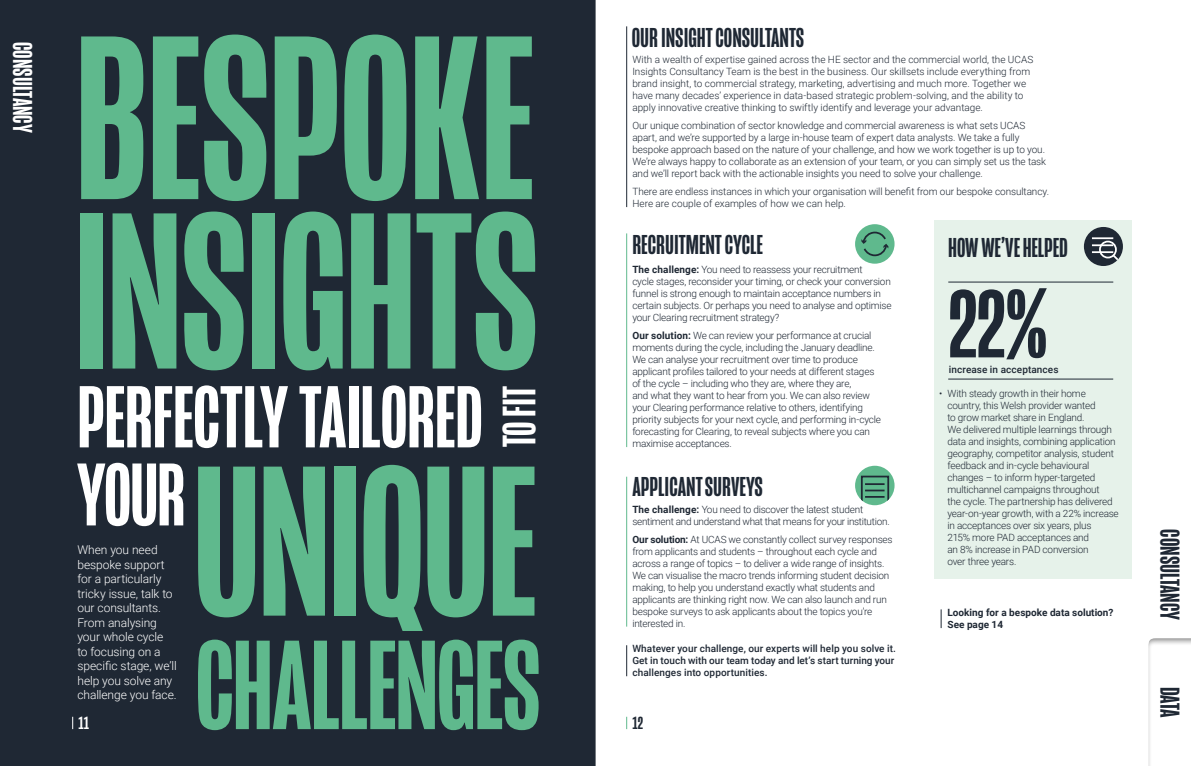
<style>
.page{position:relative;width:1191px;height:766px;background:#fff}
.page>*{position:absolute;margin:0;border:0;box-sizing:border-box;transform-origin:0 0}
.t1{font:500 239px "Mongoose";letter-spacing:-.01em;color:#5fb98d}
.t2{font:500 228px "Mongoose";letter-spacing:-.015em;color:#5fb98d}
.t3{font:500 219px "Mongoose";letter-spacing:-.02em;color:#5fb98d}
.t4{font:500 130px "Mongoose";letter-spacing:-.015em;color:#5fb98d}
.t5{font:500 98.7px "Mongoose";color:#1f2834}
.t6{font:500 91px "Mongoose";color:#fff}
.t7{font:500 90px "Mongoose";letter-spacing:-.005em;color:#fff}
.t8{font:500 48px "Mongoose";color:#fff}
.t9{font:500 28px "Mongoose";color:#1f2834}
.t10{font:500 28px "Mongoose";color:#fff}
.t11{font:500 18px "Mongoose";color:#fff}
.t12{font:500 18px "Mongoose";color:#1f2834}
.t13{font:300 12px/14.5px "Roboto";letter-spacing:-.01em;color:#fff}
.t14{font:300 10px/12px "Roboto";letter-spacing:-.015em;color:#1f2834}
.t15{font:500 10px/12px "Roboto";letter-spacing:.005em;color:#1f2834}
.t16{font:700 10px/12px "Roboto";color:#1f2834}
.s1{font-weight:700}
</style>
<div class="page">
<svg style="left:595px;top:0;width:596px;height:765px"></svg>
<div style="left:0;top:0;width:595px;height:765px;background:#1f2834"></div>
<div style="left:934px;top:220px;width:197px;height:359px;background:#e6f2ea"></div>
<div style="left:855px;top:224px;width:39px;height:39px;background:#5fb98d;border-radius:50%"></div>
<svg style="left:861px;top:231px;width:27px;height:26px"></svg>
<div style="left:855px;top:465px;width:39px;height:40px;background:#5fb98d;border-radius:50%"></div>
<div style="left:861px;top:475px;width:28px;height:27px;border:2px solid #1f2834"></div>
<svg style="left:865px;top:483px;width:19px;height:14px"></svg>
<div style="left:1083px;top:227px;width:40px;height:39px;background:#1f2834;border-radius:50%"></div>
<div style="left:1099px;top:240px;width:17px;height:18px;border:2px solid #fff;border-radius:50%"></div>
<svg style="left:1110px;top:252px;width:13px;height:13px"></svg>
<hr style="left:1092px;top:237px;width:21px;height:2px;background:#fff">
<hr style="left:1092px;top:244px;width:21px;height:2px;background:#fff">
<hr style="left:1092px;top:251px;width:21px;height:2px;background:#fff">
<hr style="left:626px;top:476px;width:1px;height:150px;background:#5fb98d">
<hr style="left:626px;top:26px;width:1px;height:181px;background:#1f2834">
<hr style="left:626px;top:645px;width:1px;height:31px;background:#1f2834">
<hr style="left:626px;top:233px;width:1px;height:214px;background:#5fb98d">
<svg style="left:626px;top:716px;width:1px;height:13px"></svg>
<svg style="left:72px;top:716px;width:1px;height:13px"></svg>
<hr style="left:948px;top:281px;width:165px;height:1px;background:#1f2834">
<hr style="left:948px;top:378px;width:165px;height:1px;background:#1f2834">
<svg style="left:940px;top:609px;width:1px;height:19px"></svg>
<p class="t10" style="left:39px;top:42px;width:92px;rotate:90deg">CONSULTANCY</p>
<p class="t1" style="left:74px;top:-18px;width:462px">BESPOKE</p>
<p class="t9" style="left:632px;top:22px;width:174px">OUR INSIGHT CONSULTANTS</p>
<p class="t14" style="left:632px;top:53px;width:403px">With a wealth of expertise gained across the HE sector and the commercial world, the UCAS Insights Consultancy Team is the best in the business. Our skillsets include everything from brand insight, to commercial strategy, marketing, advertising and much more. Together we have many decades’ experience in data-based strategic problem-solving, and the ability to apply innovative creative thinking to swiftly identify and leverage your advantage.</p>
<p class="t14" style="left:632px;top:119px;width:415px">Our unique combination of sector knowledge and commercial awareness is what sets UCAS apart, and we’re supported by a large in-house team of expert data analysts. We take a fully bespoke approach based on the nature of your challenge, and how we work together is up to you.<br>We’re always happy to collaborate as an extension of your team, or you can simply set us the task and we’ll report back with the actionable insights you need to solve your challenge.</p>
<p class="t14" style="left:632px;top:185px;width:418px">There are endless instances in which your organisation will benefit from our bespoke consultancy.<br>Here are couple of examples of how we can help.</p>
<p class="t2" style="left:72px;top:162px;width:469px">INSIGHTS</p>
<p class="t7" style="left:77px;top:365px;width:407px">PERFECTLY TAILORED</p>
<p class="t8" style="left:492px;top:447px;width:63px;rotate:-90deg">TO FIT</p>
<p class="t9" style="left:632px;top:229px;width:132px">RECRUITMENT CYCLE</p>
<p class="t14" style="left:632px;top:263px;width:261px"><span class="s1">The challenge:</span> You need to reassess your recruitment<br>cycle stages, reconsider your timing, or check your conversion funnel is strong enough to maintain acceptance numbers in certain subjects. Or perhaps you need to analyse and optimise your Clearing recruitment strategy?</p>
<p class="t14" style="left:632px;top:329px;width:250px"><span class="s1">Our solution:</span> We can review your performance at crucial moments during the cycle, including the January deadline.<br>We can analyse your recruitment over time to produce applicant profiles tailored to your needs at different stages of the cycle – including who they are, where they are,<br>and what they want to hear from you. We can also review your Clearing performance relative to others, identifying priority subjects for your next cycle, and performing in-cycle forecasting for Clearing, to reveal subjects where you can maximise acceptances.</p>
<p class="t6" style="left:77px;top:443px;width:111px">YOUR</p>
<p class="t3" style="left:191px;top:417px;width:347px">UNIQUE</p>
<p class="t9" style="left:632px;top:470px;width:132px">APPLICANT SURVEYS</p>
<p class="t14" style="left:632px;top:502px;width:259px"><span class="s1">The challenge:</span> You need to discover the latest student sentiment and understand what that means for your institution.</p>
<p class="t14" style="left:632px;top:532px;width:262px"><span class="s1">Our solution:</span> At UCAS we constantly collect survey responses from applicants and students – throughout each cycle and across a range of topics – to deliver a wide range of insights.<br>We can visualise the macro trends informing student decision making, to help you understand exactly what students and applicants are thinking right now. We can also launch and run bespoke surveys to ask applicants about the topics you’re interested in.</p>
<p class="t15" style="left:632px;top:642px;width:265px">Whatever your challenge, our experts will help you solve it.<br>Get in touch with our team today and let’s start turning your challenges into opportunities.</p>
<p class="t13" style="left:77px;top:542px;width:101px">When you need bespoke support for a particularly tricky issue, talk to our consultants.<br>From analysing your whole cycle<br>to focusing on a specific stage, we’ll help you solve any challenge you face.</p>
<p class="t4" style="left:195px;top:611px;width:347px">CHALLENGES</p>
<p class="t11" style="left:78px;top:712px;width:12px">11</p>
<p class="t12" style="left:632px;top:712px;width:12px">12</p>
<p class="t9" style="left:948px;top:231px;width:121px">HOW WE’VE HELPED</p>
<p class="t5" style="left:948px;top:268px;width:102px">22%</p>
<p class="t15" style="left:948px;top:362px;width:111px">increase in acceptances</p>
<p class="t14" style="left:947px;top:387px;width:173px;text-indent:-9px">• With steady growth in their home country, this Welsh provider wanted<br>to grow market share in England.<br>We delivered multiple learnings through data and insights, combining application geography, competitor analysis, student feedback and in-cycle behavioural changes – to inform hyper-targeted multichannel campaigns throughout<br>the cycle. The partnership has delivered year-on-year growth, with a 22% increase in acceptances over six years, plus<br>215% more PAD acceptances and<br>an 8% increase in PAD conversion<br>over three years.</p>
<p class="t16" style="left:947px;top:606px;width:167px">Looking for a bespoke data solution?<br>See page 14</p>
<p class="t9" style="left:1186px;top:529px;width:92px;rotate:90deg">CONSULTANCY</p>
<p class="t9" style="left:1186px;top:686px;width:33px;rotate:90deg">DATA</p>
</div>
